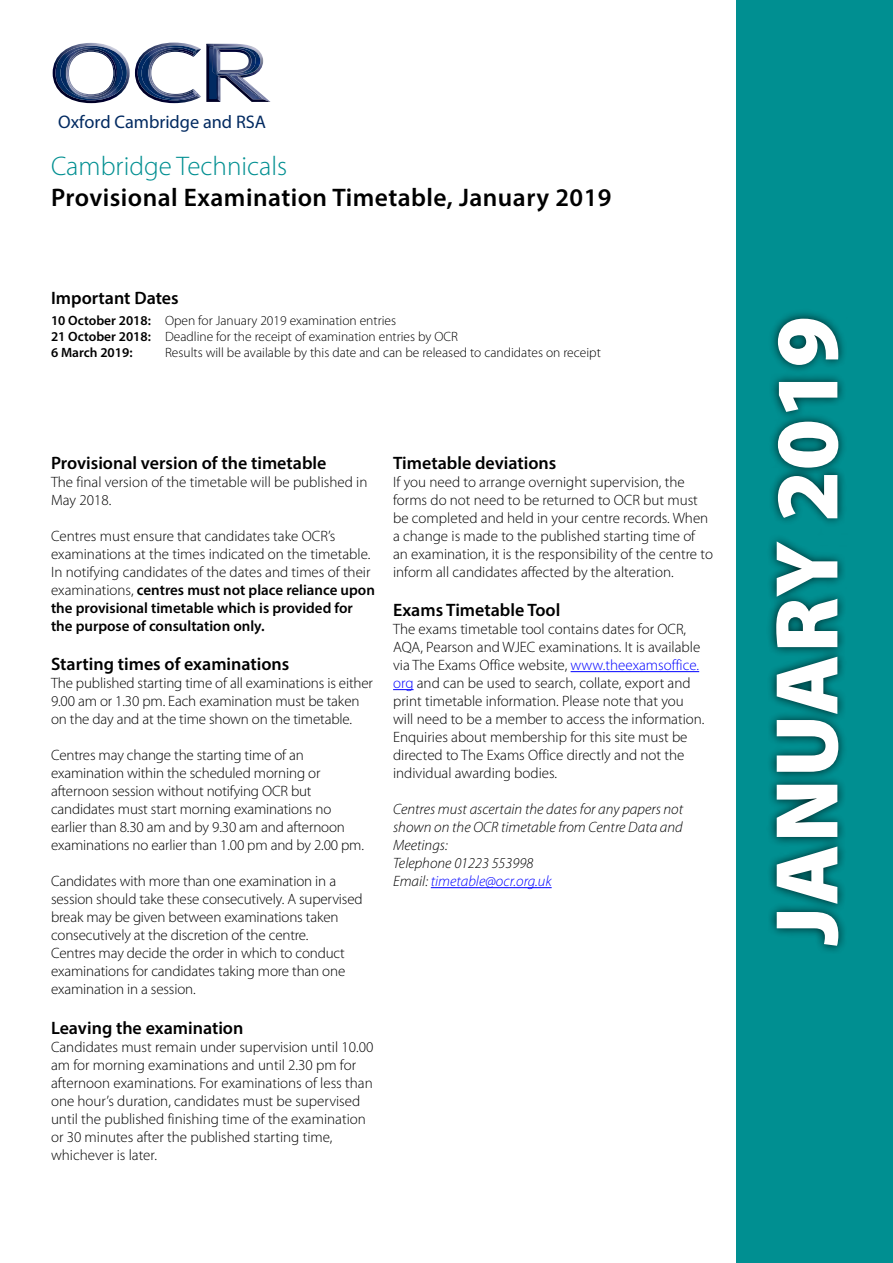
<style>
.page{position:relative;width:893px;height:1263px;background:#fff}
.page>*{position:absolute;margin:0;border:0;box-sizing:border-box;transform-origin:0 0}
.t1{font:900 90px "Myriad Pro";color:#fff}
.t2{font:300 27px "Myriad Pro";color:#008f91}
.t3{font:600 25.5px "Myriad Pro";letter-spacing:.02em;color:#000}
.t4{font:18.3px "Myriad Pro";color:#022a61}
.t5{font:600 18px "Myriad Pro";color:#000}
.t6{font:300 15px/18px "Myriad Pro";color:#000}
.t7{font:italic 300 15px/18px "Myriad Pro";color:#000;text-align:justify}
.t8{font:italic 300 15px "Myriad Pro";color:#00f}
.t9{font:300 13.5px "Myriad Pro";color:#000}
.t10{font:600 13.5px "Myriad Pro";color:#000}
.s1{font-weight:600}
.s2{color:#00f}
.s3{color:#000}
</style>
<div class="page">
<hr style="left:571px;top:671px;width:128px;height:1px;background:#00f">
<svg style="left:393px;top:689px;width:21px;height:1px"></svg>
<hr style="left:431px;top:887px;width:121px;height:1px;background:#00f">
<div style="left:737px;top:0;width:156px;height:1263px;background:#008f91"></div>
<div style="left:766px;top:309px;width:82px;height:646px;background:#000;opacity:.75"></div>
<img style="left:261px;top:54px;width:2px;height:15px">
<img style="left:251px;top:96px;width:20px;height:6px">
<img style="left:251px;top:46px;width:10px;height:24px">
<img style="left:251px;top:47px;width:9px;height:26px">
<img style="left:251px;top:48px;width:5px;height:25px">
<img style="left:251px;top:75px;width:12px;height:24px">
<svg style="left:53px;top:43px;width:198px;height:60px"></svg>
<p class="t4" style="left:58px;top:111px;width:209px">Oxford Cambridge and RSA</p>
<p class="t2" style="left:51px;top:152px;width:238px">Cambridge Technicals</p>
<p class="t3" style="left:51px;top:181px;width:562px">Provisional Examination Timetable, January 2019</p>
<p class="t5" style="left:51px;top:287px;width:129px">Important Dates</p>
<p class="t9" style="left:51px;top:313px;width:347px"><span class="s1">10 October 2018:</span> Open for January 2019 examination entries</p>
<p class="t9" style="left:51px;top:329px;width:408px"><span class="s1">21 October 2018:</span> Deadline for the receipt of examination entries by OCR</p>
<p class="t10" style="left:51px;top:344px;width:83px">6 March 2019:</p>
<p class="t9" style="left:165px;top:345px;width:437px">Results will be available by this date and can be released to candidates on receipt</p>
<p class="t5" style="left:51px;top:451px;width:277px">Provisional version of the timetable</p>
<p class="t6" style="left:51px;top:473px;width:318px">The final version of the timetable will be published in<br>May 2018.</p>
<p class="t6" style="left:51px;top:527px;width:325px">Centres must ensure that candidates take OCR’s examinations at the times indicated on the timetable.<br>In notifying candidates of the dates and times of their examinations, <span class="s1">centres must not place reliance upon the provisional timetable which is provided for the purpose of consultation only.</span></p>
<p class="t5" style="left:51px;top:653px;width:240px">Starting times of examinations</p>
<p class="t6" style="left:51px;top:674px;width:323px">The published starting time of all examinations is either<br>9.00 am or 1.30 pm. Each examination must be taken on the day and at the time shown on the timetable.</p>
<p class="t6" style="left:51px;top:746px;width:314px">Centres may change the starting time of an examination within the scheduled morning or afternoon session without notifying OCR but candidates must start morning examinations no earlier than 8.30 am and by 9.30 am and afternoon examinations no earlier than 1.00 pm and by 2.00 pm.</p>
<p class="t6" style="left:51px;top:872px;width:313px">Candidates with more than one examination in a session should take these consecutively. A supervised break may be given between examinations taken consecutively at the discretion of the centre.<br>Centres may decide the order in which to conduct examinations for candidates taking more than one examination in a session.</p>
<p class="t5" style="left:51px;top:1016px;width:194px">Leaving the examination</p>
<p class="t6" style="left:51px;top:1038px;width:324px">Candidates must remain under supervision until 10.00 am for morning examinations and until 2.30 pm for afternoon examinations. For examinations of less than one hour’s duration, candidates must be supervised until the published finishing time of the examination or 30 minutes after the published starting time, whichever is later.</p>
<p class="t5" style="left:393px;top:451px;width:165px">Timetable deviations</p>
<p class="t6" style="left:393px;top:473px;width:321px">If you need to arrange overnight supervision, the forms do not need to be returned to OCR but must be completed and held in your centre records. When a change is made to the published starting time of an examination, it is the responsibility of the centre to inform all candidates affected by the alteration.</p>
<p class="t5" style="left:393px;top:599px;width:169px">Exams Timetable Tool</p>
<p class="t6" style="left:393px;top:620px;width:313px">The exams timetable tool contains dates for OCR, AQA, Pearson and WJEC examinations. It is available via The Exams Office website, <span class="s2">www.theexamsoffice. org</span> and can be used to search, collate, export and print timetable information. Please note that you will need to be a member to access the information.<br>Enquiries about membership for this site must be directed to The Exams Office directly and not the individual awarding bodies.</p>
<p class="t7" style="left:393px;top:800px;width:292px">Centres must ascertain the dates for any papers not shown on the OCR timetable from Centre Data and Meetings:</p>
<p class="t7" style="left:393px;top:854px;width:142px">Telephone 01223 553998</p>
<p class="t8" style="left:393px;top:873px;width:160px"><span class="s3">Email:</span> timetable@ocr.org.uk</p>
<p class="t1" style="left:756px;top:945px;width:631px;rotate:-90deg">JANUARY 2019</p>
</div>
